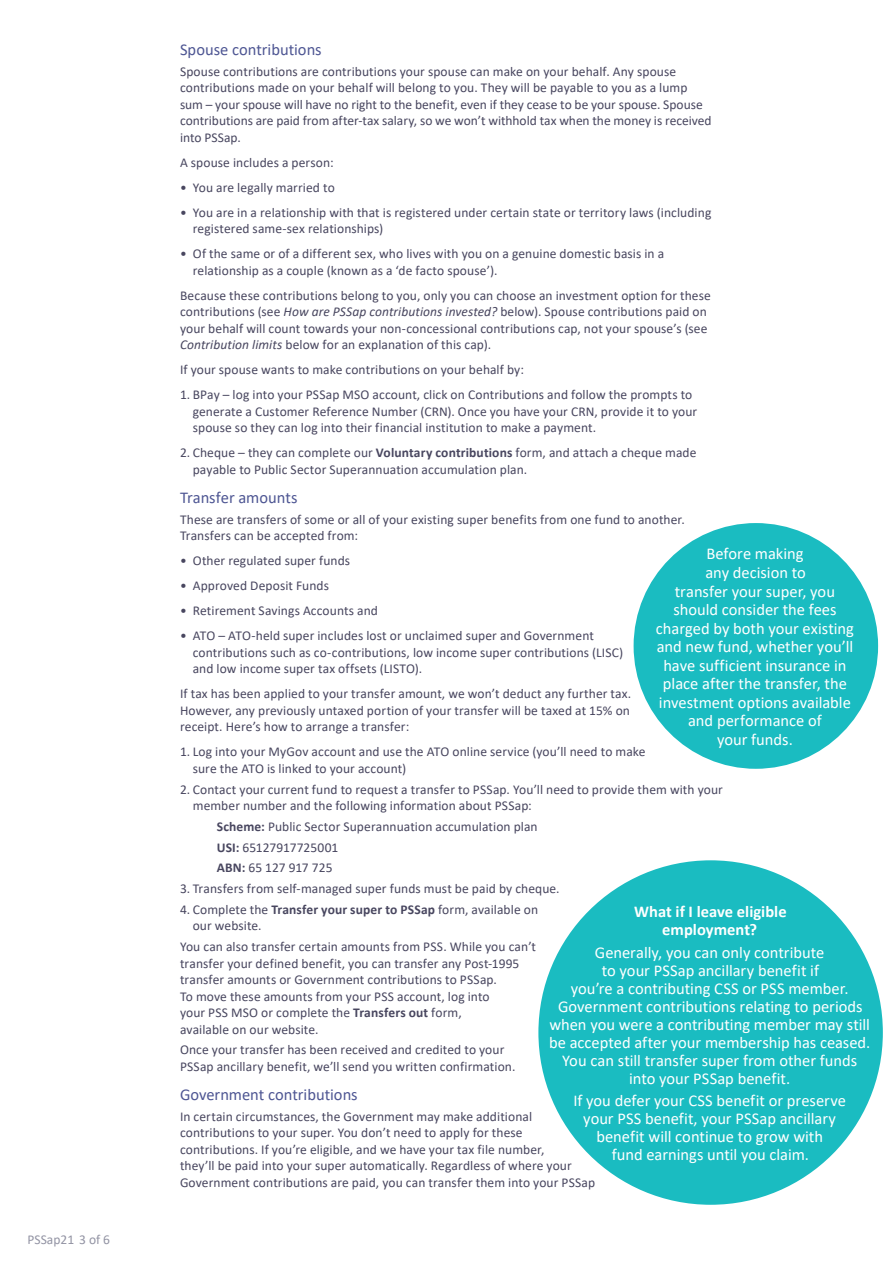
<style>
.page{position:relative;width:893px;height:1263px;background:#fff}
.page>*{position:absolute;margin:0;border:0;box-sizing:border-box;transform-origin:0 0}
.t1{font:16.5px/18.6px "Calibri";color:#fff;text-align:center}
.t2{font:16.5px "Calibri";color:#4e5693}
.t3{font:700 16.5px/18px "Calibri";color:#fff;text-align:center}
.t4{font:13.5px/16.5px "Calibri";letter-spacing:.005em;color:#48465f}
.t5{font:13.5px "Calibri";color:#9394a4}
.s1{font-style:italic}
.s2{font-weight:700}
</style>
<div class="page">
<div style="left:634px;top:523px;width:244px;height:246px;background:#1abcc1;border-radius:50%"></div>
<div style="left:538px;top:860px;width:345px;height:345px;background:#1abcc1;border-radius:50%"></div>
<p class="t5" style="left:28px;top:1230px;width:84px">PSSap21 3 of 6</p>
<p class="t2" style="left:180px;top:38px;width:143px">Spouse contributions</p>
<p class="t4" style="left:180px;top:63px;width:533px">Spouse contributions are contributions your spouse can make on your behalf. Any spouse contributions made on your behalf will belong to you. They will be payable to you as a lump sum – your spouse will have no right to the benefit, even if they cease to be your spouse. Spouse contributions are paid from after-tax salary, so we won’t withhold tax when the money is received into PSSap.</p>
<p class="t4" style="left:180px;top:154px;width:155px">A spouse includes a person:</p>
<p class="t4" style="left:180px;top:179px;width:156px">• You are legally married to</p>
<p class="t4" style="left:193px;top:204px;width:520px;text-indent:-13px">• You are in a relationship with that is registered under certain state or territory laws (including registered same-sex relationships)</p>
<p class="t4" style="left:193px;top:245px;width:473px;text-indent:-13px">• Of the same or of a different sex, who lives with you on a genuine domestic basis in a relationship as a couple (known as a ‘de facto spouse’).</p>
<p class="t4" style="left:180px;top:287px;width:532px">Because these contributions belong to you, only you can choose an investment option for these contributions (see <span class="s1">How are PSSap contributions invested?</span> below). Spouse contributions paid on your behalf will count towards your non-concessional contributions cap, not your spouse’s (see <span class="s1">Contribution limits</span> below for an explanation of this cap).</p>
<p class="t4" style="left:180px;top:361px;width:345px">If your spouse wants to make contributions on your behalf by:</p>
<p class="t4" style="left:193px;top:386px;width:506px;text-indent:-13px">1. BPay – log into your PSSap MSO account, click on Contributions and follow the prompts to generate a Customer Reference Number (CRN). Once you have your CRN, provide it to your spouse so they can log into their financial institution to make a payment.</p>
<p class="t4" style="left:193px;top:444px;width:505px;text-indent:-13px">2. Cheque – they can complete our <span class="s2">Voluntary contributions</span> form, and attach a cheque made payable to Public Sector Superannuation accumulation plan.</p>
<p class="t2" style="left:180px;top:486px;width:119px">Transfer amounts</p>
<p class="t4" style="left:180px;top:511px;width:506px">These are transfers of some or all of your existing super benefits from one fund to another.<br>Transfers can be accepted from:</p>
<p class="t4" style="left:180px;top:552px;width:172px">• Other regulated super funds</p>
<p class="t4" style="left:180px;top:577px;width:151px">• Approved Deposit Funds</p>
<p class="t4" style="left:180px;top:602px;width:200px">• Retirement Savings Accounts and</p>
<p class="t4" style="left:193px;top:627px;width:432px;text-indent:-13px">• ATO – ATO-held super includes lost or unclaimed super and Government contributions such as co-contributions, low income super contributions (LISC) and low income super tax offsets (LISTO).</p>
<p class="t4" style="left:180px;top:685px;width:453px;text-align:justify">If tax has been applied to your transfer amount, we won’t deduct any further tax.<br>However, any previously untaxed portion of your transfer will be taxed at 15% on receipt. Here’s how to arrange a transfer:</p>
<p class="t4" style="left:193px;top:743px;width:454px;text-indent:-13px">1. Log into your MyGov account and use the ATO online service (you’ll need to make sure the ATO is linked to your account)</p>
<p class="t4" style="left:193px;top:780px;width:532px;text-indent:-13px">2. Contact your current fund to request a transfer to PSSap. You’ll need to provide them with your member number and the following information about PSSap:</p>
<p class="t4" style="left:217px;top:816px;width:322px;line-height:20.7px"><span class="s2">Scheme:</span> Public Sector Superannuation accumulation plan<br><span class="s2">USI:</span> 65127917725001<br><span class="s2">ABN:</span> 65 127 917 725</p>
<p class="t4" style="left:180px;top:880px;width:381px">3. Transfers from self-managed super funds must be paid by cheque.</p>
<p class="t4" style="left:193px;top:901px;width:347px;text-indent:-13px">4. Complete the <span class="s2">Transfer your super to PSSap</span> form, available on our website.</p>
<p class="t4" style="left:180px;top:938px;width:358px">You can also transfer certain amounts from PSS. While you can’t transfer your defined benefit, you can transfer any Post-1995 transfer amounts or Government contributions to PSSap.<br>To move these amounts from your PSS account, log into<br>your PSS MSO or complete the <span class="s2">Transfers out</span> form,<br>available on our website.</p>
<p class="t4" style="left:180px;top:1041px;width:337px">Once your transfer has been received and credited to your<br>PSSap ancillary benefit, we’ll send you written confirmation.</p>
<p class="t2" style="left:180px;top:1083px;width:179px">Government contributions</p>
<p class="t4" style="left:180px;top:1108px;width:417px">In certain circumstances, the Government may make additional contributions to your super. You don’t need to apply for these contributions. If you’re eligible, and we have your tax file number,<br>they’ll be paid into your super automatically. Regardless of where your Government contributions are paid, you can transfer them into your PSSap</p>
<p class="t1" style="left:656px;top:544px;width:200px">Before making<br>any decision to<br>transfer your super, you should consider the fees charged by both your existing and new fund, whether you’ll have sufficient insurance in place after the transfer, the investment options available and performance of<br>your funds.</p>
<p class="t3" style="left:634px;top:902px;width:154px">What if I leave eligible employment?</p>
<p class="t1" style="left:549px;top:943px;width:323px;line-height:18px">Generally, you can only contribute<br>to your PSSap ancillary benefit if<br>you’re a contributing CSS or PSS member.<br>Government contributions relating to periods when you were a contributing member may still be accepted after your membership has ceased.<br>You can still transfer super from other funds into your PSSap benefit.</p>
<p class="t1" style="left:573px;top:1091px;width:274px;line-height:18px">If you defer your CSS benefit or preserve your PSS benefit, your PSSap ancillary benefit will continue to grow with<br>fund earnings until you claim.</p>
</div>
